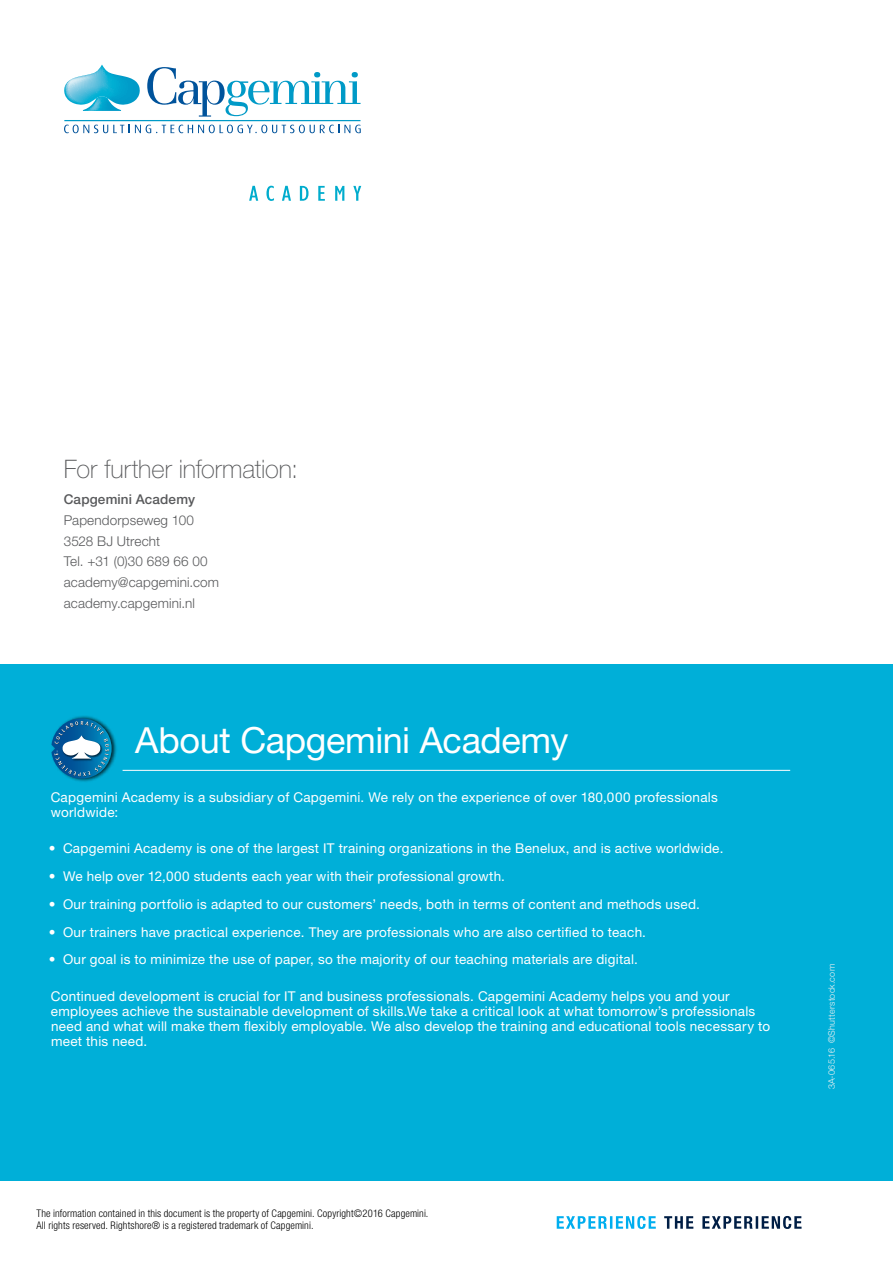
<style>
.page{position:relative;width:893px;height:1263px;background:#fff}
.page>*{position:absolute;margin:0;border:0;box-sizing:border-box;transform-origin:0 0}
.t1{font:36px "Helvetica Neue LT Std";letter-spacing:-.01em;color:#fff}
.t2{font:100 25.5px "Helvetica Neue LT Std";letter-spacing:-.005em;color:#58595b}
.t3{font:13.5px/15px "Helvetica Neue LT Std";letter-spacing:.02em;color:#fff}
.t4{font:300 13.5px/20.7px "Helvetica Neue LT Std";letter-spacing:.01em;color:#58595b}
.t5{font:500 13.5px "Helvetica Neue LT Std";letter-spacing:.01em;color:#58595b}
.t6{font:300 condensed 10.5px/12px "Helvetica Neue LT Std";letter-spacing:.01em;color:#000}
.t7{font:300 9px "Helvetica Neue LT Std";letter-spacing:.025em;color:#f1f1f1}
</style>
<div class="page">
<svg style="left:64px;top:65px;width:76px;height:46px"></svg>
<svg style="left:147px;top:67px;width:214px;height:50px"></svg>
<svg style="left:64px;top:125px;width:297px;height:8px"></svg>
<hr style="left:64px;top:120px;width:296px;height:1px;background:#009ac7">
<svg style="left:249px;top:186px;width:9px;height:15px"></svg>
<svg style="left:266px;top:186px;width:8px;height:15px"></svg>
<svg style="left:282px;top:186px;width:9px;height:15px"></svg>
<svg style="left:300px;top:186px;width:8px;height:15px"></svg>
<svg style="left:318px;top:186px;width:7px;height:15px"></svg>
<svg style="left:335px;top:186px;width:9px;height:15px"></svg>
<svg style="left:353px;top:186px;width:8px;height:15px"></svg>
<div style="left:0;top:664px;width:893px;height:517px;background:#00afd8"></div>
<hr style="left:123px;top:770px;width:667px;height:1px;background:#fff">
<img style="left:72px;top:716px;width:45px;height:66px">
<svg style="left:51px;top:718px;width:61px;height:61px"></svg>
<svg style="left:664px;top:1216px;width:137px;height:13px"></svg>
<svg style="left:557px;top:1216px;width:99px;height:13px"></svg>
<h2 class="t2" style="left:64px;top:454px;width:236px">For further information:</h2>
<p class="t5" style="left:64px;top:491px;width:133px">Capgemini Academy</p>
<p class="t4" style="left:64px;top:509px;width:157px">Papendorpseweg 100<br>3528 BJ Utrecht<br>Tel. +31 (0)30 689 66 00 academy@capgemini.com academy.capgemini.nl</p>
<h1 class="t1" style="left:135px;top:719px;width:435px">About Capgemini Academy</h1>
<p class="t3" style="left:51px;top:789px;width:669px">Capgemini Academy is a subsidiary of Capgemini. We rely on the experience of over 180,000 professionals worldwide:</p>
<p class="t3" style="left:49px;top:841px;width:676px">• Capgemini Academy is one of the largest IT training organizations in the Benelux, and is active worldwide.</p>
<p class="t3" style="left:49px;top:868px;width:458px">• We help over 12,000 students each year with their professional growth.</p>
<p class="t3" style="left:49px;top:896px;width:652px">• Our training portfolio is adapted to our customers’ needs, both in terms of content and methods used.</p>
<p class="t3" style="left:49px;top:924px;width:599px">• Our trainers have practical experience. They are professionals who are also certified to teach.</p>
<p class="t3" style="left:49px;top:952px;width:591px">• Our goal is to minimize the use of paper, so the majority of our teaching materials are digital.</p>
<p class="t3" style="left:51px;top:988px;width:721px">Continued development is crucial for IT and business professionals. Capgemini Academy helps you and your employees achieve the sustainable development of skills.We take a critical look at what tomorrow’s professionals need and what will make them flexibly employable. We also develop the training and educational tools necessary to meet this need.</p>
<p class="t6" style="left:36px;top:1207px;width:394px">The information contained in this document is the property of Capgemini. Copyright©2016 Capgemini.<br>All rights reserved. Rightshore® is a registered trademark of Capgemini.</p>
<p class="t7" style="left:826px;top:1089px;width:127px;rotate:-90deg">3A-065.16 ©Shutterstock.com</p>
</div>
